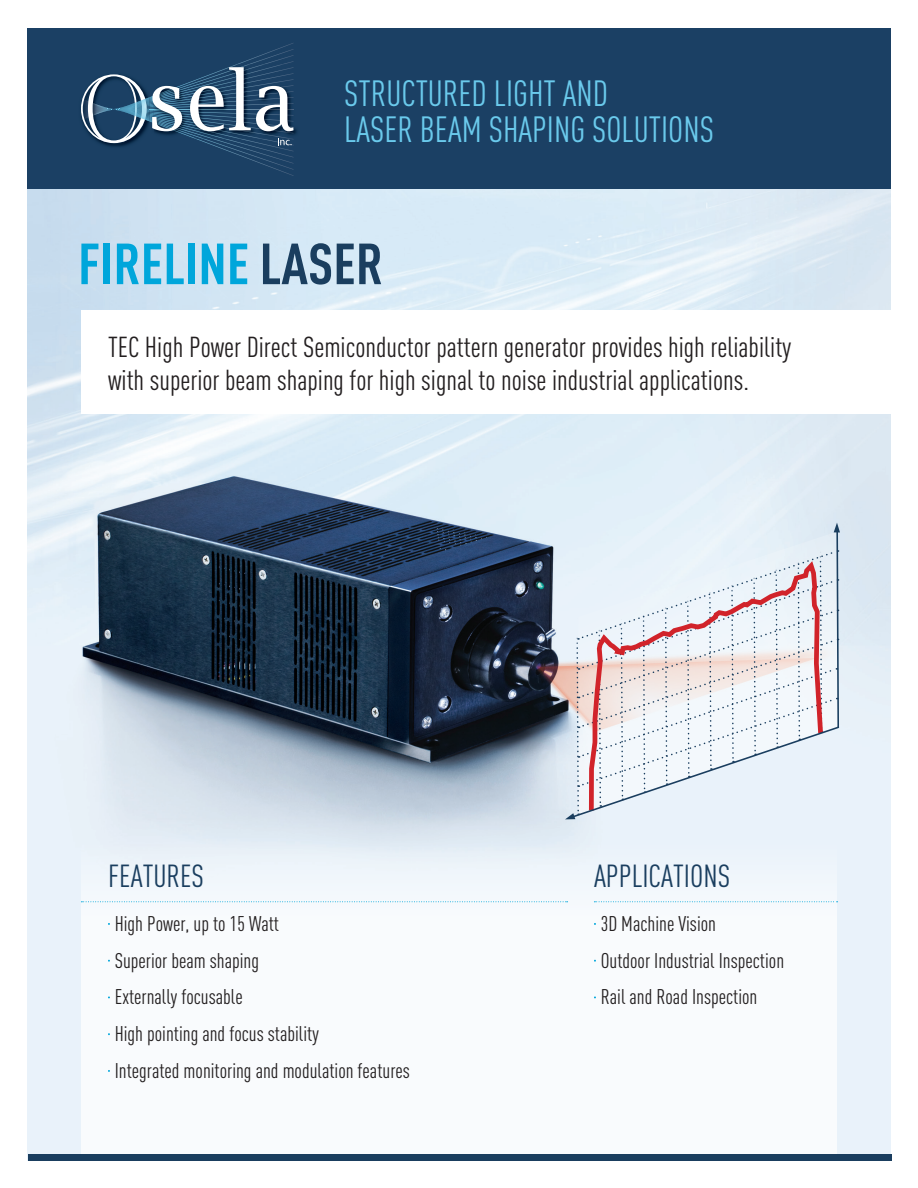
<style>
.page{position:relative;width:918px;height:1188px;background:#fff}
.page>*{position:absolute;margin:0;border:0;box-sizing:border-box;transform-origin:0 0}
.t1{font:700 57px "DIN Cond";color:#00a6db}
.t2{font:36px/36px "DIN Cond";color:#6acaec}
.t3{font:31.5px "DIN Cond";color:#1a3e5f}
.t4{font:28.5px/33px "DIN Cond";color:#231f20}
.t5{font:21px/36.8px "DIN Cond";color:#231f20}
.s1{color:#1a3e5f}
</style>
<div class="page">
<img style="left:27px;top:189px;width:864px;height:972px">
<svg style="left:81px;top:838px;width:756px;height:316px"></svg>
<svg style="left:81px;top:901px;width:487px;height:1px"></svg>
<svg style="left:594px;top:901px;width:244px;height:1px"></svg>
<div style="left:81px;top:311px;width:810px;height:103px;background:#fff"></div>
<div style="left:28px;top:1154px;width:864px;height:7px;background:#1a3e5f"></div>
<div style="left:27px;top:28px;width:864px;height:161px;background:#1b4064"></div>
<img style="left:100px;top:143px;width:32px;height:4px">
<img style="left:194px;top:138px;width:100px;height:38px">
<img style="left:246px;top:43px;width:48px;height:18px">
<img style="left:182px;top:116px;width:109px;height:22px">
<img style="left:182px;top:117px;width:79px;height:21px">
<img style="left:182px;top:118px;width:58px;height:20px">
<img style="left:182px;top:119px;width:43px;height:19px">
<img style="left:182px;top:120px;width:31px;height:18px">
<img style="left:182px;top:121px;width:21px;height:17px">
<img style="left:182px;top:122px;width:14px;height:16px">
<img style="left:182px;top:82px;width:8px;height:14px">
<svg style="left:81px;top:74px;width:101px;height:69px"></svg>
<svg style="left:190px;top:61px;width:104px;height:70px"></svg>
<svg style="left:278px;top:138px;width:16px;height:7px"></svg>
<svg style="left:565px;top:523px;width:276px;height:296px"></svg>
<h2 class="t2" style="left:344px;top:75px;width:371px">STRUCTURED LIGHT AND<br>LASER BEAM SHAPING SOLUTIONS</h2>
<h1 class="t1" style="left:78px;top:229px;width:307px">FIRELINE <span class="s1">LASER</span></h1>
<h3 class="t4" style="left:108px;top:330px;width:685px">TEC High Power Direct Semiconductor pattern generator provides high reliability with superior beam shaping for high signal to noise industrial applications.</h3>
<h3 class="t3" style="left:108px;top:858px;width:98px">FEATURES</h3>
<p class="t5" style="left:115px;top:905px;width:297px">High Power, up to 15 Watt<br>Superior beam shaping<br>Externally focusable<br>High pointing and focus stability<br>Integrated monitoring and modulation features</p>
<h3 class="t3" style="left:594px;top:858px;width:138px">APPLICATIONS</h3>
<p class="t5" style="left:601px;top:905px;width:185px">3D Machine Vision<br>Outdoor Industrial Inspection<br>Rail and Road Inspection</p>
</div>
